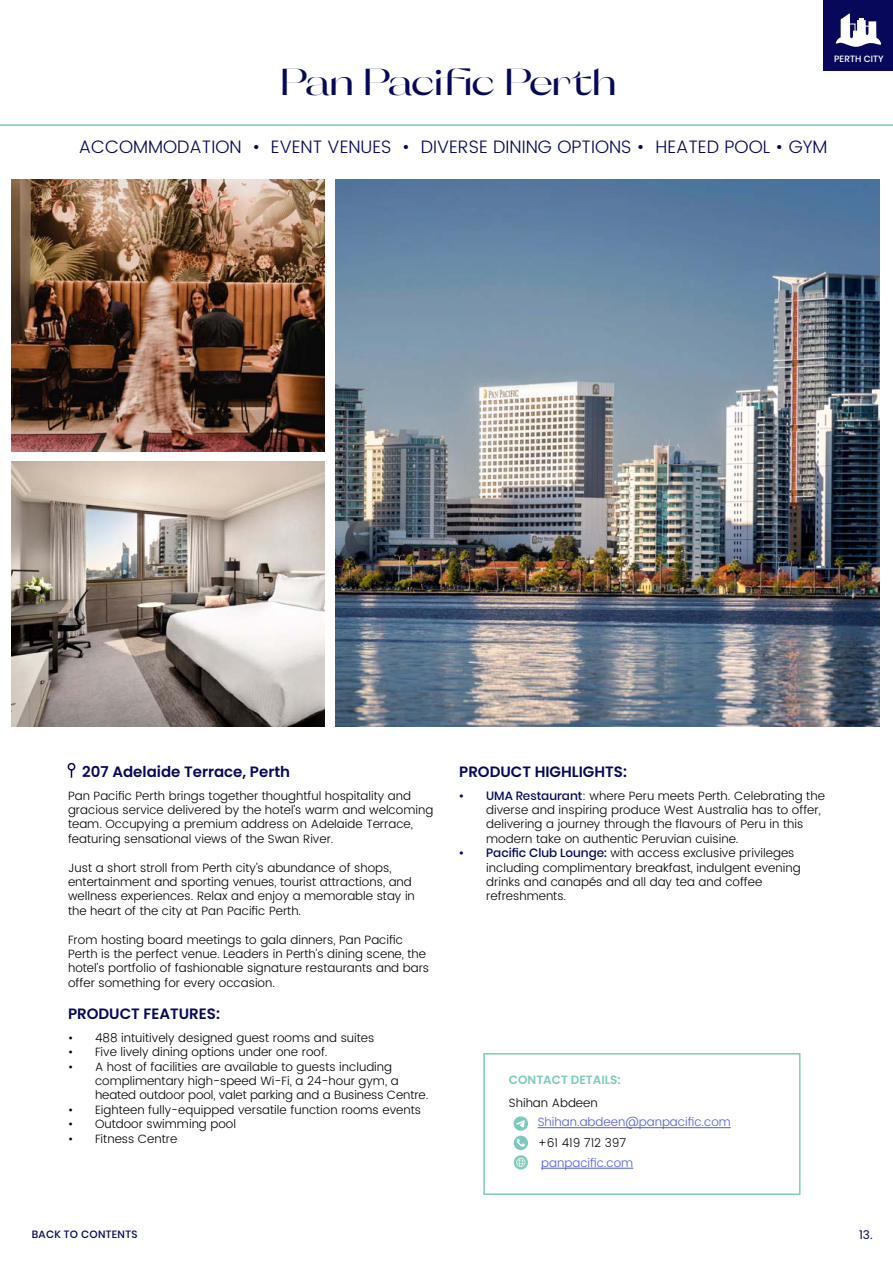
<style>
.page{position:relative;width:893px;height:1263px;background:#fff}
.page>*{position:absolute;margin:0;border:0;box-sizing:border-box;transform-origin:0 0}
.t1{font:500 expanded 37.5px "Orelo";color:#08085a}
.t2{font:300 18px "Poppins";color:#080859}
.t3{font:600 15px "Poppins";color:#08085a}
.t4{font:300 12px/14.4px "Poppins";color:#000}
.t5{font:300 12px "Poppins";color:#4f5cd6}
.t6{font:600 12px "Poppins";color:#7dcabc}
.t7{font:12px "Poppins";color:#05085a}
.t8{font:500 10.5px "Poppins";letter-spacing:.03em;color:#05085a}
.t9{font:500 9px "Poppins";letter-spacing:.02em;color:#fff}
.s1{font-weight:500;color:#05085a}
</style>
<div class="page">
<div style="left:483px;top:1053px;width:317px;height:142px;border:2px solid #7dcabc"></div>
<hr style="left:538px;top:1127px;width:193px;height:1px;background:#4f5cd6">
<hr style="left:541px;top:1168px;width:92px;height:1px;background:#4f5cd6">
<svg style="left:514px;top:1116px;width:14px;height:53px"></svg>
<div style="left:68px;top:763px;width:7px;height:8px;border:2px solid #08085a;border-radius:50%"></div>
<img style="left:12px;top:179px;width:313px;height:273px">
<img style="left:12px;top:462px;width:313px;height:265px">
<img style="left:336px;top:179px;width:543px;height:548px">
<div style="left:824px;top:0;width:69px;height:71px;background:#08085a"></div>
<svg style="left:836px;top:13px;width:45px;height:34px"></svg>
<hr style="left:0;top:124px;width:893px;height:2px;background:#7dcabc">
<h1 class="t1" style="left:281px;top:61px;width:336px">Pan Pacific Perth</h1>
<p class="t9" style="left:834px;top:54px;width:51px">PERTH CITY</p>
<h2 class="t2" style="left:79px;top:133px;width:750px">ACCOMMODATION • EVENT VENUES • DIVERSE DINING OPTIONS • HEATED POOL • GYM</h2>
<p class="t3" style="left:82px;top:763px;width:209px">207 Adelaide Terrace, Perth</p>
<p class="t4" style="left:68px;top:789px;width:367px">Pan Pacific Perth brings together thoughtful hospitality and gracious service delivered by the hotel’s warm and welcoming team. Occupying a premium address on Adelaide Terrace, featuring sensational views of the Swan River.</p>
<p class="t4" style="left:68px;top:861px;width:348px">Just a short stroll from Perth city’s abundance of shops, entertainment and sporting venues, tourist attractions, and wellness experiences. Relax and enjoy a memorable stay in the heart of the city at Pan Pacific Perth.</p>
<p class="t4" style="left:68px;top:933px;width:363px">From hosting board meetings to gala dinners, Pan Pacific Perth is the perfect venue. Leaders in Perth’s dining scene, the hotel’s portfolio of fashionable signature restaurants and bars offer something for every occasion.</p>
<p class="t3" style="left:68px;top:1005px;width:153px">PRODUCT FEATURES:</p>
<p class="t4" style="left:68px;top:1031px;width:308px">• 488 intuitively designed guest rooms and suites</p>
<p class="t4" style="left:68px;top:1045px;width:261px">• Five lively dining options under one roof.</p>
<p class="t4" style="left:95px;top:1059px;width:335px;text-indent:-27px">• A host of facilities are available to guests including complimentary high-speed Wi-Fi, a 24-hour gym, a heated outdoor pool, valet parking and a Business Centre.</p>
<p class="t4" style="left:68px;top:1103px;width:354px">• Eighteen fully-equipped versatile function rooms events</p>
<p class="t4" style="left:68px;top:1117px;width:170px">• Outdoor swimming pool</p>
<p class="t4" style="left:68px;top:1131px;width:111px">• Fitness Centre</p>
<p class="t3" style="left:459px;top:763px;width:169px">PRODUCT HIGHLIGHTS:</p>
<p class="t4" style="left:486px;top:789px;width:340px;text-indent:-27px"><span class="s1">• UMA Restaurant</span>: where Peru meets Perth. Celebrating the diverse and inspiring produce West Australia has to offer, delivering a journey through the flavours of Peru in this modern take on authentic Peruvian cuisine.</p>
<p class="t4" style="left:486px;top:846px;width:316px;text-indent:-27px"><span class="s1">• Pacific Club Lounge:</span> with access exclusive privileges including complimentary breakfast, indulgent evening drinks and canapés and all day tea and coffee refreshments.</p>
<p class="t6" style="left:509px;top:1073px;width:113px">CONTACT DETAILS:</p>
<p class="t4" style="left:509px;top:1096px;width:90px">Shihan Abdeen</p>
<p class="t5" style="left:538px;top:1113px;width:195px">Shihan.abdeen@panpacific.com</p>
<p class="t4" style="left:538px;top:1136px;width:90px">+61 419 712 397</p>
<p class="t5" style="left:541px;top:1154px;width:94px">panpacific.com</p>
<p class="t8" style="left:32px;top:1228px;width:107px">BACK TO CONTENTS</p>
<p class="t7" style="left:859px;top:1228px;width:15px">13.</p>
</div>
